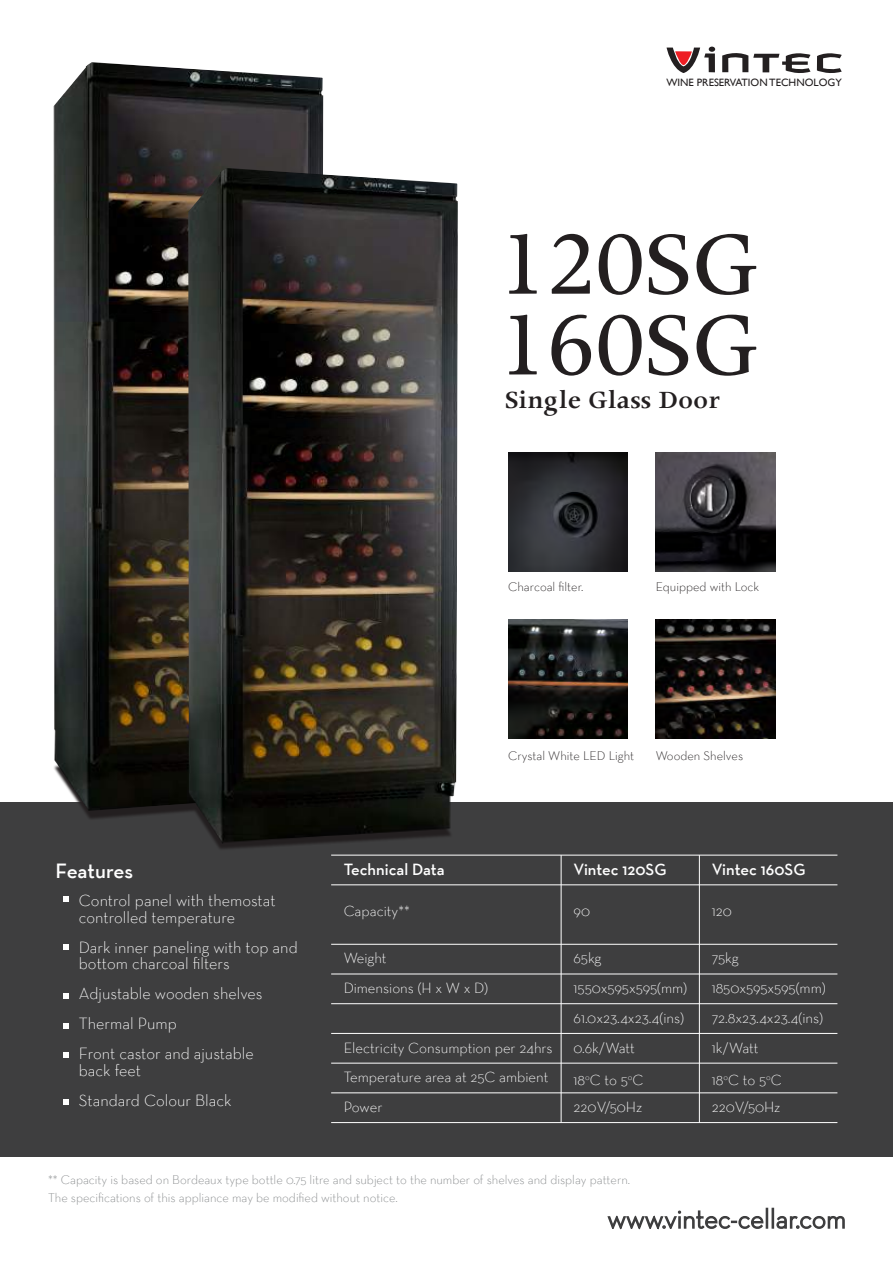
<style>
.page{position:relative;width:893px;height:1263px;background:#fff}
.page>*{position:absolute;margin:0;border:0;box-sizing:border-box;transform-origin:0 0}
.t1{font:101.55px/80.7px "Apollo MT Std";color:#231f20}
.t2{font:600 28.05px "Apollo MT Std";color:#231f20}
.t3{font:600 21px "Neutra Text";letter-spacing:-.005em;color:#fff}
.t4{font:300 16.5px/30px "Neutra Text";color:#fff}
.t5{font:600 16.5px "Neutra Text";color:#fff}
.t6{font:300 15px/29.7px "Neutra Text";color:#fff}
.t7{font:300 12.75px/18px "Neutra Text";color:#85888a}
.t8{font:300 12.75px "Neutra Text";color:#231f20}
.t9{font:10.65px "Gill Sans";color:#231f20}
</style>
<div class="page">
<div style="left:0;top:803px;width:893px;height:354px;background:#3e3e3f"></div>
<img style="left:2px;top:802px;width:503px;height:100px">
<img style="left:53px;top:62px;width:270px;height:749px">
<img style="left:188px;top:168px;width:270px;height:734px">
<svg style="left:667px;top:47px;width:175px;height:26px"></svg>
<svg style="left:607px;top:1210px;width:157px;height:20px"></svg>
<div style="left:766px;top:1208px;width:2px;height:21px;border:2px solid #3e3e3f"></div>
<div style="left:772px;top:1208px;width:2px;height:21px;border:2px solid #3e3e3f"></div>
<svg style="left:776px;top:1216px;width:69px;height:13px"></svg>
<svg style="left:63px;top:896px;width:5px;height:6px"></svg>
<svg style="left:63px;top:944px;width:5px;height:6px"></svg>
<svg style="left:63px;top:993px;width:5px;height:5px"></svg>
<svg style="left:63px;top:1023px;width:5px;height:5px"></svg>
<svg style="left:63px;top:1052px;width:5px;height:6px"></svg>
<svg style="left:63px;top:1099px;width:5px;height:5px"></svg>
<img style="left:508px;top:452px;width:120px;height:119px">
<img style="left:508px;top:619px;width:120px;height:119px">
<img style="left:656px;top:619px;width:119px;height:119px">
<img style="left:656px;top:452px;width:119px;height:119px">
<p class="t9" style="left:666px;top:76px;width:177px">WINE PRESERVATION TECHNOLOGY</p>
<h1 class="t1" style="left:498px;top:230px;width:262px">120SG<br>160SG</h1>
<h2 class="t2" style="left:505px;top:384px;width:217px">Single Glass Door</h2>
<p class="t8" style="left:508px;top:578px;width:77px">Charcoal filter.</p>
<p class="t8" style="left:656px;top:578px;width:105px">Equipped with Lock</p>
<p class="t8" style="left:508px;top:747px;width:128px">Crystal White LED Light</p>
<p class="t8" style="left:656px;top:747px;width:89px">Wooden Shelves</p>
<p class="t5" style="left:344px;top:859px;width:103px">Technical Data</p>
<p class="t6" style="left:344px;top:896px;width:67px">Capacity**</p>
<p class="t6" style="left:574px;top:896px;width:18px">90</p>
<p class="t6" style="left:712px;top:896px;width:21px">120</p>
<p class="t6" style="left:344px;top:943px;width:44px">Weight</p>
<p class="t6" style="left:574px;top:943px;width:29px">65kg</p>
<p class="t6" style="left:712px;top:943px;width:28px">75kg</p>
<p class="t6" style="left:344px;top:973px;width:146px">Dimensions (H x W x D)</p>
<p class="t6" style="left:574px;top:973px;width:115px">1550x595x595(mm)<br>61.0x23.4x23.4(ins)</p>
<p class="t6" style="left:712px;top:973px;width:115px">1850x595x595(mm)</p>
<p class="t6" style="left:344px;top:1032px;width:210px">Electricity Consumption per 24hrs</p>
<p class="t6" style="left:574px;top:1032px;width:63px">0.6k/Watt</p>
<p class="t6" style="left:712px;top:1032px;width:48px">1k/Watt</p>
<p class="t6" style="left:344px;top:1062px;width:206px">Temperature area at 25C ambient</p>
<p class="t6" style="left:574px;top:1064px;width:71px">18<sup>o</sup>C to 5<sup>o</sup>C</p>
<p class="t6" style="left:712px;top:1064px;width:71px">18<sup>o</sup>C to 5<sup>o</sup>C</p>
<p class="t6" style="left:344px;top:1092px;width:40px">Power</p>
<p class="t6" style="left:574px;top:1092px;width:70px">220V/50Hz</p>
<p class="t6" style="left:712px;top:1092px;width:70px">220V/50Hz</p>
<h3 class="t3" style="left:56px;top:858px;width:79px">Features</h3>
<p class="t5" style="left:574px;top:859px;width:95px">Vintec 120SG</p>
<p class="t5" style="left:712px;top:859px;width:95px">Vintec 160SG</p>
<p class="t4" style="left:79px;top:892px;width:198px;line-height:16.5px">Control panel with themostat controlled temperature</p>
<p class="t4" style="left:79px;top:938px;width:220px;line-height:16.5px">Dark inner paneling with top and bottom charcoal filters</p>
<p class="t4" style="left:79px;top:978px;width:185px">Adjustable wooden shelves<br>Thermal Pump<br>Front castor and ajustable</p>
<p class="t4" style="left:79px;top:1055px;width:154px">back feet<br>Standard Colour Black</p>
<p class="t6" style="left:712px;top:1002px;width:113px">72.8x23.4x23.4(ins)</p>
<p class="t7" style="left:48px;top:1171px;width:584px">** Capacity is based on Bordeaux type bottle 0.75 litre and subject to the number of shelves and display pattern.<br>The specifications of this appliance may be modified without notice.</p>
</div>
